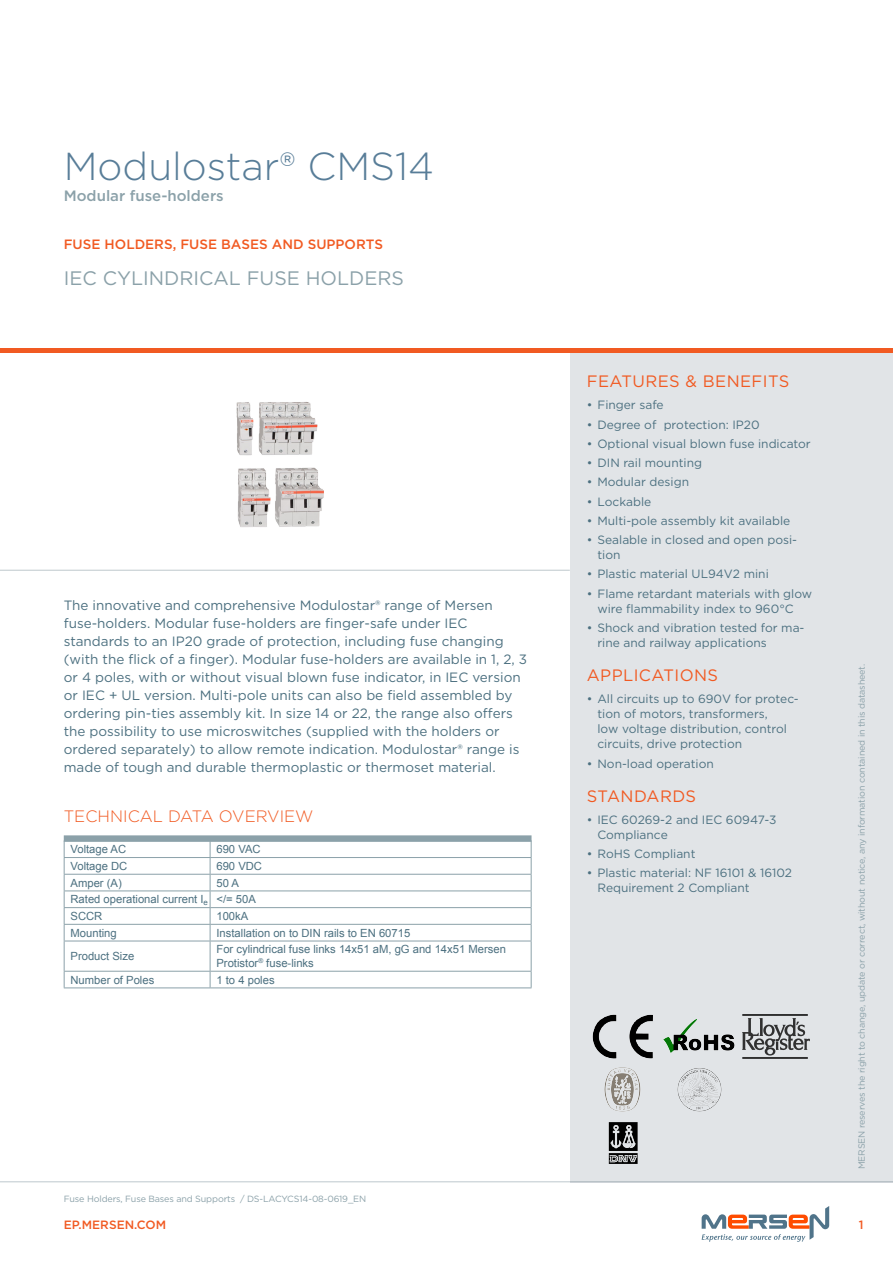
<style>
.page{position:relative;width:893px;height:1263px;background:#fff}
.page>*{position:absolute;margin:0;border:0;box-sizing:border-box;transform-origin:0 0}
.t1{font:300 39px "Gotham";color:#587d98}
.t2{font:19.5px "Gotham";color:#8ba1a9}
.t3{font:16.5px "Gotham";letter-spacing:.025em;color:#f15a22}
.t4{font:300 16.5px "Gotham";color:#f15a22}
.t5{font:500 15px "Gotham";color:#8ba1a9}
.t6{font:13.5px/18px "Gotham";color:#4c7080}
.t7{font:500 13.5px "Gotham";color:#f15a22}
.t8{font:12px/15px "Gotham";color:#4c7080}
.t9{font:500 12px "Gotham";color:#f15a22}
.t10{font:11.25px/16.6px "Arial";color:#4c7080}
.t11{font:9px "Gotham";letter-spacing:-.015em;color:#8ba1a9}
</style>
<div class="page">
<hr style="left:0;top:1181px;width:893px;height:1px;background:#bec8cd">
<div style="left:570px;top:353px;width:323px;height:829px;background:#e1e4e7"></div>
<hr style="left:0;top:349px;width:893px;height:4px;background:#f15a22">
<hr style="left:0;top:570px;width:570px;height:1px;background:#bec8cd">
<svg style="left:702px;top:1206px;width:127px;height:36px"></svg>
<div style="left:64px;top:835px;width:467px;height:7px;background:#8ba1a9"></div>
<hr style="left:64px;top:857px;width:146px;height:1px;background:#8ba1a9">
<hr style="left:210px;top:857px;width:321px;height:1px;background:#8ba1a9">
<hr style="left:64px;top:874px;width:146px;height:1px;background:#8ba1a9">
<hr style="left:210px;top:874px;width:321px;height:1px;background:#8ba1a9">
<hr style="left:64px;top:890px;width:146px;height:1px;background:#8ba1a9">
<hr style="left:210px;top:890px;width:321px;height:1px;background:#8ba1a9">
<hr style="left:64px;top:907px;width:146px;height:1px;background:#8ba1a9">
<hr style="left:210px;top:907px;width:321px;height:1px;background:#8ba1a9">
<hr style="left:64px;top:924px;width:146px;height:1px;background:#8ba1a9">
<svg style="left:64px;top:842px;width:1px;height:99px"></svg>
<hr style="left:210px;top:924px;width:321px;height:1px;background:#8ba1a9">
<svg style="left:210px;top:842px;width:1px;height:99px"></svg>
<svg style="left:531px;top:841px;width:1px;height:100px"></svg>
<hr style="left:64px;top:941px;width:146px;height:1px;background:#8ba1a9">
<hr style="left:64px;top:941px;width:1px;height:30px;background:#8ba1a9">
<hr style="left:210px;top:941px;width:321px;height:1px;background:#8ba1a9">
<hr style="left:210px;top:941px;width:1px;height:30px;background:#8ba1a9">
<hr style="left:531px;top:941px;width:1px;height:30px;background:#8ba1a9">
<hr style="left:64px;top:971px;width:146px;height:1px;background:#8ba1a9">
<svg style="left:64px;top:971px;width:1px;height:16px"></svg>
<hr style="left:64px;top:987px;width:146px;height:1px;background:#8ba1a9">
<hr style="left:210px;top:971px;width:321px;height:1px;background:#8ba1a9">
<svg style="left:210px;top:971px;width:1px;height:16px"></svg>
<svg style="left:531px;top:971px;width:1px;height:16px"></svg>
<hr style="left:210px;top:987px;width:321px;height:1px;background:#8ba1a9">
<img style="left:236px;top:402px;width:88px;height:125px">
<img style="left:592px;top:1014px;width:61px;height:45px">
<img style="left:742px;top:1014px;width:68px;height:45px">
<img style="left:677px;top:1068px;width:45px;height:44px">
<img style="left:608px;top:1122px;width:30px;height:42px">
<img style="left:663px;top:1020px;width:72px;height:33px">
<img style="left:605px;top:1067px;width:36px;height:45px">
<h1 class="t1" style="left:64px;top:142px;width:372px">Modulostar® CMS14</h1>
<p class="t5" style="left:64px;top:186px;width:161px">Modular fuse-holders</p>
<p class="t7" style="left:64px;top:235px;width:321px">FUSE HOLDERS, FUSE BASES AND SUPPORTS</p>
<h2 class="t2" style="left:64px;top:265px;width:342px">IEC CYLINDRICAL FUSE HOLDERS</h2>
<p class="t6" style="left:64px;top:596px;width:465px">The innovative and comprehensive Modulostar® range of Mersen fuse-holders. Modular fuse-holders are finger-safe under IEC standards to an IP20 grade of protection, including fuse changing (with the flick of a finger). Modular fuse-holders are available in 1, 2, 3 or 4 poles, with or without visual blown fuse indicator, in IEC version or IEC + UL version. Multi-pole units can also be field assembled by ordering pin-ties assembly kit. In size 14 or 22, the range also offers the possibility to use microswitches (supplied with the holders or ordered separately) to allow remote indication. Modulostar® range is made of tough and durable thermoplastic or thermoset material.</p>
<p class="t4" style="left:64px;top:805px;width:251px">TECHNICAL DATA OVERVIEW</p>
<p class="t10" style="left:71px;top:841px;width:57px">Voltage AC</p>
<p class="t10" style="left:216px;top:841px;width:46px">690 VAC</p>
<p class="t10" style="left:71px;top:858px;width:58px">Voltage DC</p>
<p class="t10" style="left:216px;top:858px;width:47px">690 VDC</p>
<p class="t10" style="left:71px;top:874px;width:53px">Amper (A)</p>
<p class="t10" style="left:71px;top:874px;width:187px;text-indent:146px">50 A<br>Rated operational current I<sub>e</sub> &lt;/= 50A<br>SCCR</p>
<p class="t10" style="left:216px;top:908px;width:33px">100kA</p>
<p class="t10" style="left:71px;top:924px;width:48px">Mounting</p>
<p class="t10" style="left:216px;top:924px;width:195px">Installation on to DIN rails to EN 60715</p>
<p class="t10" style="left:71px;top:948px;width:65px">Product Size</p>
<p class="t10" style="left:216px;top:943px;width:291px;line-height:13.5px">For cylindrical fuse links 14x51 aM, gG and 14x51 Mersen<br>Protistor<sup>®</sup> fuse-links</p>
<p class="t10" style="left:71px;top:971px;width:85px">Number of Poles</p>
<p class="t10" style="left:216px;top:971px;width:60px">1 to 4 poles</p>
<p class="t3" style="left:587px;top:371px;width:204px">FEATURES &amp; BENEFITS</p>
<p class="t8" style="left:587px;top:397px;width:78px">• Finger safe</p>
<p class="t8" style="left:587px;top:417px;width:174px">• Degree of protection: IP20</p>
<p class="t8" style="left:587px;top:436px;width:225px">• Optional visual blown fuse indicator</p>
<p class="t8" style="left:587px;top:455px;width:117px">• DIN rail mounting</p>
<p class="t8" style="left:587px;top:474px;width:104px">• Modular design</p>
<p class="t8" style="left:587px;top:494px;width:66px">• Lockable</p>
<p class="t8" style="left:587px;top:513px;width:205px">• Multi-pole assembly kit available</p>
<p class="t8" style="left:597px;top:532px;width:201px;text-indent:-11px">• Sealable in closed and open posi&shy;tion</p>
<p class="t8" style="left:587px;top:566px;width:183px">• Plastic material UL94V2 mini</p>
<p class="t8" style="left:597px;top:586px;width:216px;text-indent:-11px">• Flame retardant materials with glow wire flammability index to 960°C</p>
<p class="t8" style="left:597px;top:620px;width:209px;text-indent:-11px">• Shock and vibration tested for ma&shy;rine and railway applications</p>
<p class="t3" style="left:587px;top:665px;width:133px">APPLICATIONS</p>
<p class="t8" style="left:597px;top:691px;width:203px;text-indent:-11px">• All circuits up to 690V for protec&shy;tion of motors, transformers,<br>low voltage distribution, control circuits, drive protection</p>
<p class="t8" style="left:587px;top:755px;width:128px">• Non-load operation</p>
<p class="t3" style="left:587px;top:785px;width:111px">STANDARDS</p>
<p class="t8" style="left:597px;top:812px;width:181px;text-indent:-11px">• IEC 60269-2 and IEC 60947-3<br>Compliance</p>
<p class="t8" style="left:587px;top:846px;width:110px">• RoHS Compliant</p>
<p class="t8" style="left:597px;top:865px;width:196px;text-indent:-11px">• Plastic material: NF 16101 &amp; 16102<br>Requirement 2 Compliant</p>
<p class="t11" style="left:856px;top:1169px;width:507px;rotate:-90deg">MERSEN reserves the right to change, update or correct, without notice, any information contained in this datasheet.</p>
<p class="t11" style="left:64px;top:1193px;width:304px">Fuse Holders, Fuse Bases and Supports / DS-LACYCS14-08-0619_EN</p>
<p class="t9" style="left:64px;top:1217px;width:104px">EP.MERSEN.COM</p>
<p class="t9" style="left:859px;top:1217px;width:6px">1</p>
</div>
